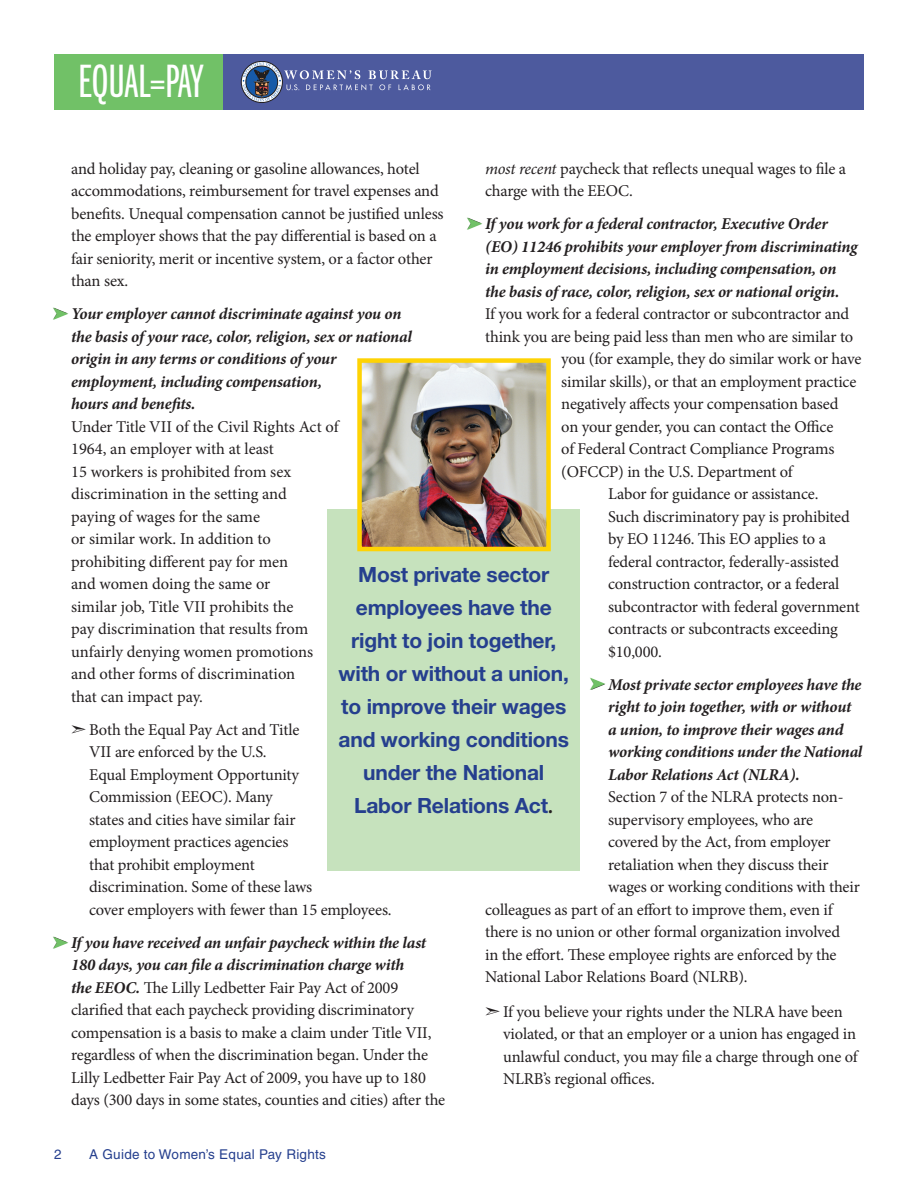
<style>
.page{position:relative;width:918px;height:1188px;background:#fff}
.page>*{position:absolute;margin:0;border:0;box-sizing:border-box;transform-origin:0 0}
.t1{font:48.45px "ITC Franklin Gothic Std Bk X Cp";letter-spacing:-.01em;color:#fff}
.Subhead{font:700 21px/33px "Helvetica Neue LT Std";letter-spacing:-.01em;color:#253f8e;text-align:center}
.First_Bold_bullets{font:16.5px/22.5px "Minion Pro";letter-spacing:-.01em;color:#231f20}
.t2{font:italic 700 16.5px/22.5px "Minion Pro";letter-spacing:-.015em;color:#231f20}
.t3{font:13.5px "Helvetica LT Std";letter-spacing:.02em;color:#253f8e}
.s1{font-weight:700;font-style:italic}
.s2{font-style:italic}
.s3{font-weight:400;font-style:normal}
.s4{font-family:"Minion Pro";font-style:italic;color:#231f20}
</style>
<div class="page">
<div style="left:54px;top:54px;width:253px;height:56px;background:#71c167"></div>
<div style="left:224px;top:54px;width:640px;height:56px;background:#4d5a9e"></div>
<div style="left:241px;top:61px;width:42px;height:42px;border:1px solid #201d1e;border-radius:50%"></div>
<svg style="left:243px;top:62px;width:189px;height:39px"></svg>
<div style="left:328px;top:509px;width:252px;height:362px;background:#c6e2bd"></div>
<img style="left:362px;top:363px;width:184px;height:183px">
<div style="left:357px;top:358px;width:194px;height:193px;border:4px solid #fed304"></div>
<h1 class="t1" style="left:78px;top:56px;width:127px">EQUAL=PAY</h1>
<p class="First_Bold_bullets" style="left:71px;top:158px;width:374px">and holiday pay, cleaning or gasoline allowances, hotel accommodations, reimbursement for travel expenses and benefits. Unequal compensation cannot be justified unless the employer shows that the pay differential is based on a fair seniority, merit or incentive system, or a factor other than sex.</p>
<p class="First_Bold_bullets" style="left:71px;top:303px;width:342px;text-indent:-18px">➤ <span class="s1">Your employer cannot discriminate against you on the basis of your race, color, religion, sex or national origin in any terms or conditions of your employment, including compensation,<br>hours and benefits.<br></span>Under Title VII of the Civil Rights Act of<br>1964, an employer with at least<br>15 workers is prohibited from sex<br>discrimination in the setting and<br>paying of wages for the same<br>or similar work. In addition to<br>prohibiting different pay for men<br>and women doing the same or<br>similar job, Title VII prohibits the<br>pay discrimination that results from<br>unfairly denying women promotions<br>and other forms of discrimination<br>that can impact pay.</p>
<p class="First_Bold_bullets" style="left:89px;top:719px;width:304px;text-indent:-18px">➣ Both the Equal Pay Act and Title<br>VII are enforced by the U.S.<br>Equal Employment Opportunity<br>Commission (EEOC). Many<br>states and cities have similar fair<br>employment practices agencies<br>that prohibit employment<br>discrimination. Some of these laws<br>cover employers with fewer than 15 employees.</p>
<p class="First_Bold_bullets" style="left:71px;top:932px;width:376px;text-indent:-18px">➤ <span class="s1">If you have received an unfair paycheck within the last 180 days, you can file a discrimination charge with<br>the EEOC.</span> The Lilly Ledbetter Fair Pay Act of 2009 clarified that each paycheck providing discriminatory compensation is a basis to make a claim under Title VII, regardless of when the discrimination began. Under the Lilly Ledbetter Fair Pay Act of 2009, you have up to 180 days (300 days in some states, counties and cities) after the</p>
<p class="First_Bold_bullets" style="left:485px;top:158px;width:363px"><span class="s2">most recent</span> paycheck that reflects unequal wages to file a charge with the EEOC.</p>
<p class="t2" style="left:467px;top:213px;width:362px">➤ If you work for a federal contractor, Executive Order</p>
<p class="t2" style="left:485px;top:235px;width:374px">(EO) 11246 prohibits your employer from discriminating</p>
<p class="t2" style="left:485px;top:258px;width:353px">in employment decisions, including compensation, on</p>
<p class="t2" style="left:485px;top:280px;width:356px">the basis of race, color, religion, sex or national origin.</p>
<p class="First_Bold_bullets" style="left:485px;top:303px;width:366px">If you work for a federal contractor or subcontractor and</p>
<p class="First_Bold_bullets" style="left:485px;top:326px;width:370px">think you are being paid less than men who are similar to</p>
<p class="First_Bold_bullets" style="left:561px;top:348px;width:302px">you (for example, they do similar work or have</p>
<p class="First_Bold_bullets" style="left:561px;top:371px;width:297px">similar skills), or that an employment practice</p>
<p class="First_Bold_bullets" style="left:561px;top:393px;width:279px">negatively affects your compensation based</p>
<p class="First_Bold_bullets" style="left:561px;top:416px;width:274px">on your gender, you can contact the Office</p>
<p class="First_Bold_bullets" style="left:561px;top:438px;width:275px">of Federal Contract Compliance Programs</p>
<p class="First_Bold_bullets" style="left:561px;top:461px;width:233px">(OFCCP) in the U.S. Department of</p>
<p class="First_Bold_bullets" style="left:608px;top:483px;width:253px">Labor for guidance or assistance.<br>Such discriminatory pay is prohibited by EO 11246. This EO applies to a federal contractor, federally-assisted construction contractor, or a federal subcontractor with federal government contracts or subcontracts exceeding $10,000.</p>
<p class="t2" style="left:608px;top:673px;width:256px;text-indent:-18px">➤ Most private sector employees have the right to join together, with or without a union, to improve their wages and working conditions under the National Labor Relations Act (NLRA).<br><span class="s3">Section 7 of the NLRA protects non&shy;supervisory employees, who are covered by the Act, from employer retaliation when they discuss their</span></p>
<p class="First_Bold_bullets" style="left:485px;top:876px;width:376px;text-indent:123px">wages or working conditions with their colleagues as part of an effort to improve them, even if there is no union or other formal organization involved<br>in the effort. These employee rights are enforced by the National Labor Relations Board (NLRB).</p>
<p class="First_Bold_bullets" style="left:503px;top:1001px;width:356px;text-indent:-18px">➣ If you believe your rights under the NLRA have been violated, or that an employer or a union has engaged in unlawful conduct, you may file a charge through one of NLRB’s regional offices.</p>
<p class="Subhead" style="left:339px;top:558px;width:232px">Most private sector employees have the right to join together, with or without a union, to improve their wages and working conditions under the National<br>Labor Relations Act<span class="s4">.</span></p>
<p class="t3" style="left:54px;top:1146px;width:9px">2</p>
<p class="t3" style="left:89px;top:1146px;width:238px">A Guide to Women’s Equal Pay Rights</p>
</div>
